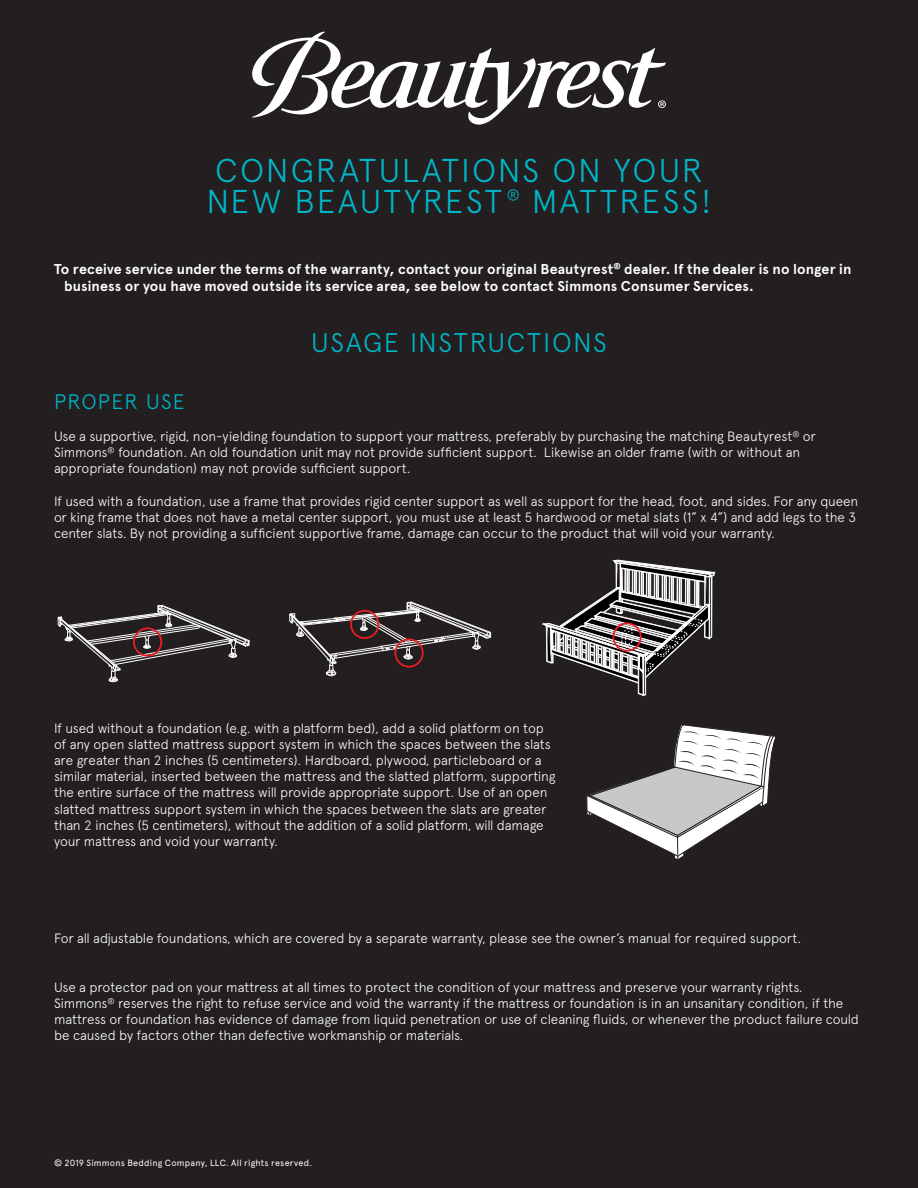
<style>
.page{position:relative;width:918px;height:1188px;background:#231f20}
.page>*{position:absolute;margin:0;border:0;box-sizing:border-box;transform-origin:0 0}
.t1{font:300 33px "Apercu";letter-spacing:.065em;color:#00b6c8}
.t2{font:300 27px "Apercu";letter-spacing:.06em;color:#00b6c8}
.t3{font:300 21px "Apercu";letter-spacing:.06em;color:#00b6c8}
.t4{font:300 14.4px "Apercu";color:#00b6c8}
.t5{font:700 14.25px/17.1px "Apercu";letter-spacing:.01em;color:#fff}
.t6{font:300 13.5px/16.2px "Apercu";letter-spacing:-.015em;color:#fff}
.t7{font:9px "Apercu Pro";letter-spacing:.025em;color:#fff}
</style>
<div class="page">
<svg style="left:252px;top:32px;width:414px;height:93px"></svg>
<svg style="left:541px;top:560px;width:175px;height:136px"></svg>
<svg style="left:58px;top:605px;width:192px;height:77px"></svg>
<svg style="left:289px;top:602px;width:202px;height:74px"></svg>
<div style="left:133px;top:627px;width:29px;height:30px;border:2px solid #ed1d24;border-radius:50%"></div>
<div style="left:350px;top:610px;width:29px;height:29px;border:2px solid #ed1d24;border-radius:50%"></div>
<div style="left:394px;top:638px;width:30px;height:30px;border:2px solid #ed1d24;border-radius:50%"></div>
<div style="left:613px;top:622px;width:29px;height:30px;border:2px solid #ed1d24;border-radius:50%"></div>
<svg style="left:586px;top:725px;width:190px;height:134px"></svg>
<p class="t1" style="left:215px;top:150px;width:489px">CONGRATULATIONS ON YOUR</p>
<p class="t1" style="left:206px;top:182px;width:297px">NEW BEAUTYREST</p>
<p class="t4" style="left:507px;top:187px;width:15px">®</p>
<p class="t1" style="left:532px;top:182px;width:181px">MATTRESS!</p>
<p class="t5" style="left:64px;top:260px;width:789px;text-indent:-10px">To receive service under the terms of the warranty, contact your original Beautyrest<sup>®</sup> dealer. If the dealer is no longer in business or you have moved outside its service area, see below to contact Simmons Consumer Services.</p>
<p class="t2" style="left:311px;top:326px;width:297px">USAGE INSTRUCTIONS</p>
<p class="t3" style="left:54px;top:389px;width:132px">PROPER USE</p>
<p class="t6" style="left:54px;top:428px;width:763px">Use a supportive, rigid, non-yielding foundation to support your mattress, preferably by purchasing the matching Beautyrest<sup>®</sup> or<br>Simmons<sup>®</sup> foundation. An old foundation unit may not provide sufficient support. Likewise an older frame (with or without an appropriate foundation) may not provide sufficient support.</p>
<p class="t6" style="left:54px;top:493px;width:806px">If used with a foundation, use a frame that provides rigid center support as well as support for the head, foot, and sides. For any queen or king frame that does not have a metal center support, you must use at least 5 hardwood or metal slats (1” x 4”) and add legs to the 3 center slats. By not providing a sufficient supportive frame, damage can occur to the product that will void your warranty.</p>
<p class="t6" style="left:54px;top:720px;width:503px">If used without a foundation (e.g. with a platform bed), add a solid platform on top of any open slatted mattress support system in which the spaces between the slats are greater than 2 inches (5 centimeters). Hardboard, plywood, particleboard or a similar material, inserted between the mattress and the slatted platform, supporting the entire surface of the mattress will provide appropriate support. Use of an open slatted mattress support system in which the spaces between the slats are greater than 2 inches (5 centimeters), without the addition of a solid platform, will damage your mattress and void your warranty.</p>
<p class="t6" style="left:54px;top:930px;width:749px">For all adjustable foundations, which are covered by a separate warranty, please see the owner’s manual for required support.</p>
<p class="t6" style="left:54px;top:979px;width:807px">Use a protector pad on your mattress at all times to protect the condition of your mattress and preserve your warranty rights.<br>Simmons<sup>®</sup> reserves the right to refuse service and void the warranty if the mattress or foundation is in an unsanitary condition, if the mattress or foundation has evidence of damage from liquid penetration or use of cleaning fluids, or whenever the product failure could be caused by factors other than defective workmanship or materials.</p>
<p class="t7" style="left:54px;top:1156px;width:260px">© 2019 Simmons Bedding Company, LLC. All rights reserved.</p>
</div>
